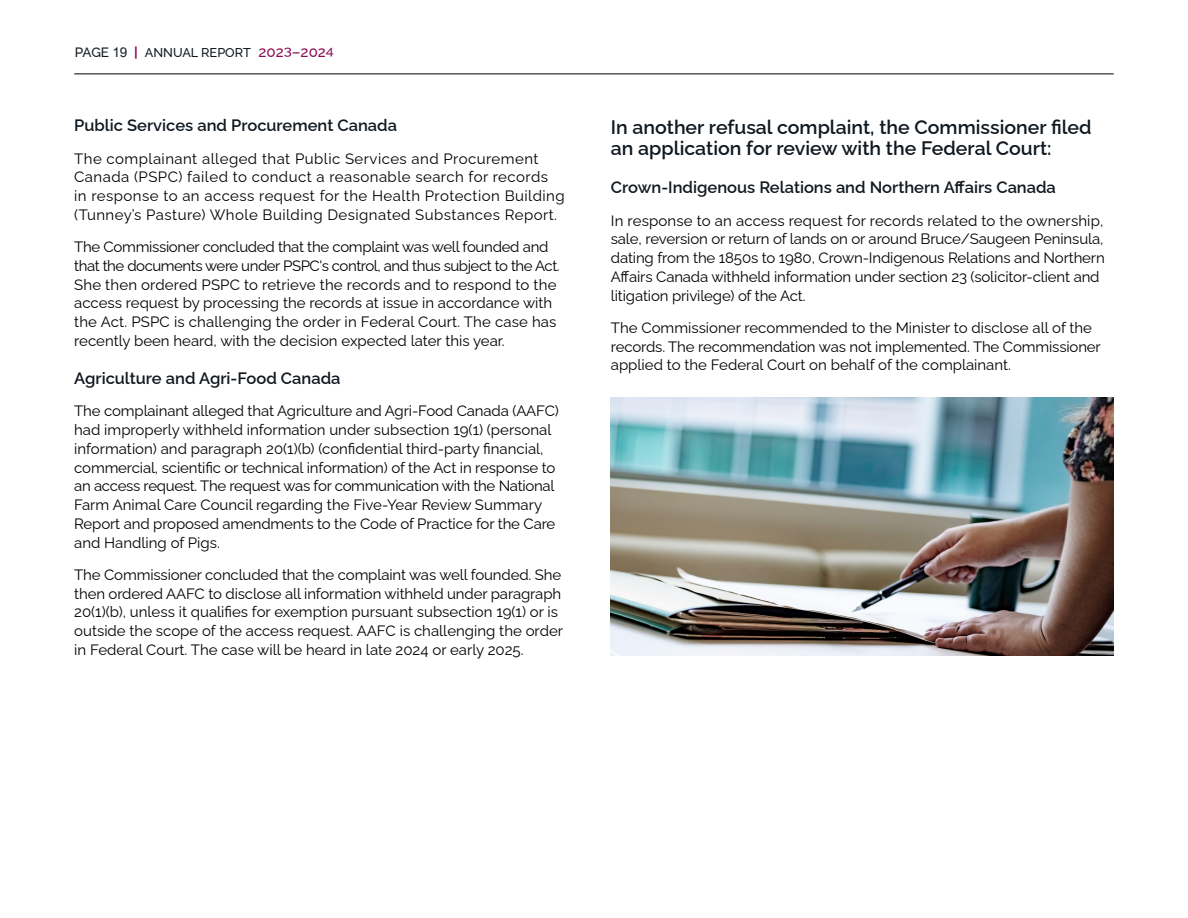
<style>
.page{position:relative;width:1188px;height:918px;background:#fff}
.page>*{position:absolute;margin:0;border:0;box-sizing:border-box;transform-origin:0 0}
.t1{font:600 19.5px/21px "Raleway";color:#101820}
.t2{font:600 16.5px "Raleway";color:#101820}
.t3{font:15px/18.8px "Raleway";letter-spacing:-.005em;color:#000}
.t4{font:15px/18.8px "Raleway";letter-spacing:.03em;color:#000}
.t5{font:500 12.75px "Raleway";color:#101820}
.s1{font-size:13.5px}
.s2{font-family:"Arial";font-weight:400;font-size:13.5px}
.s3{font-weight:700;font-size:13.5px;color:#8d0e57}
.s4{font-size:15px;color:#8d0e57}
.s5{color:#8d0e57}
.s6{font-size:12.45px;color:#8d0e57}
</style>
<div class="page">
<hr style="left:74px;top:74px;width:1040px;height:1px;background:#000">
<img style="left:611px;top:397px;width:503px;height:258px">
<p class="t5" style="left:75px;top:42px;width:261px"><span class="s1">PAGE</span> <span class="s2">19</span> <span class="s3">|</span> ANNUAL REPORT <span class="s4">202</span><span class="s5">3</span><span class="s4">–202</span><span class="s6">4</span></p>
<p class="t2" style="left:74px;top:112px;width:324px">Public Services and Procurement Canada</p>
<p class="t4" style="left:74px;top:147px;width:492px">The complainant alleged that Public Services and Procurement Canada (PSPC) failed to conduct a reasonable search for records<br>in response to an access request for the Health Protection Building (Tunney’s Pasture) Whole Building Designated Substances Report.</p>
<p class="t3" style="left:74px;top:236px;width:487px">The Commissioner concluded that the complaint was well founded and that the documents were under PSPC's control, and thus subject to the Act.<br>She then ordered PSPC to retrieve the records and to respond to the access request by processing the records at issue in accordance with the Act. PSPC is challenging the order in Federal Court. The case has recently been heard, with the decision expected later this year.</p>
<p class="t2" style="left:74px;top:365px;width:268px">Agriculture and Agri-Food Canada</p>
<p class="t3" style="left:74px;top:400px;width:486px">The complainant alleged that Agriculture and Agri-Food Canada (AAFC) had improperly withheld information under subsection 19(1) (personal information) and paragraph 20(1)(b) (confidential third-party financial, commercial, scientific or technical information) of the Act in response to an access request. The request was for communication with the National Farm Animal Care Council regarding the Five-Year Review Summary Report and proposed amendments to the Code of Practice for the Care and Handling of Pigs.</p>
<p class="t3" style="left:74px;top:564px;width:490px">The Commissioner concluded that the complaint was well founded. She then ordered AAFC to disclose all information withheld under paragraph 20(1)(b), unless it qualifies for exemption pursuant subsection 19(1) or is outside the scope of the access request. AAFC is challenging the order in Federal Court. The case will be heard in late 2024 or early 2025.</p>
<h1 class="t1" style="left:611px;top:115px;width:482px">In another refusal complaint, the Commissioner filed an application for review with the Federal Court:</h1>
<p class="t2" style="left:611px;top:174px;width:447px">Crown-Indigenous Relations and Northern Affairs Canada</p>
<p class="t3" style="left:611px;top:209px;width:495px">In response to an access request for records related to the ownership, sale, reversion or return of lands on or around Bruce/Saugeen Peninsula, dating from the 1850s to 1980, Crown-Indigenous Relations and Northern Affairs Canada withheld information under section 23 (solicitor-client and litigation privilege) of the Act.</p>
<p class="t3" style="left:611px;top:317px;width:491px">The Commissioner recommended to the Minister to disclose all of the records. The recommendation was not implemented. The Commissioner applied to the Federal Court on behalf of the complainant.</p>
</div>
